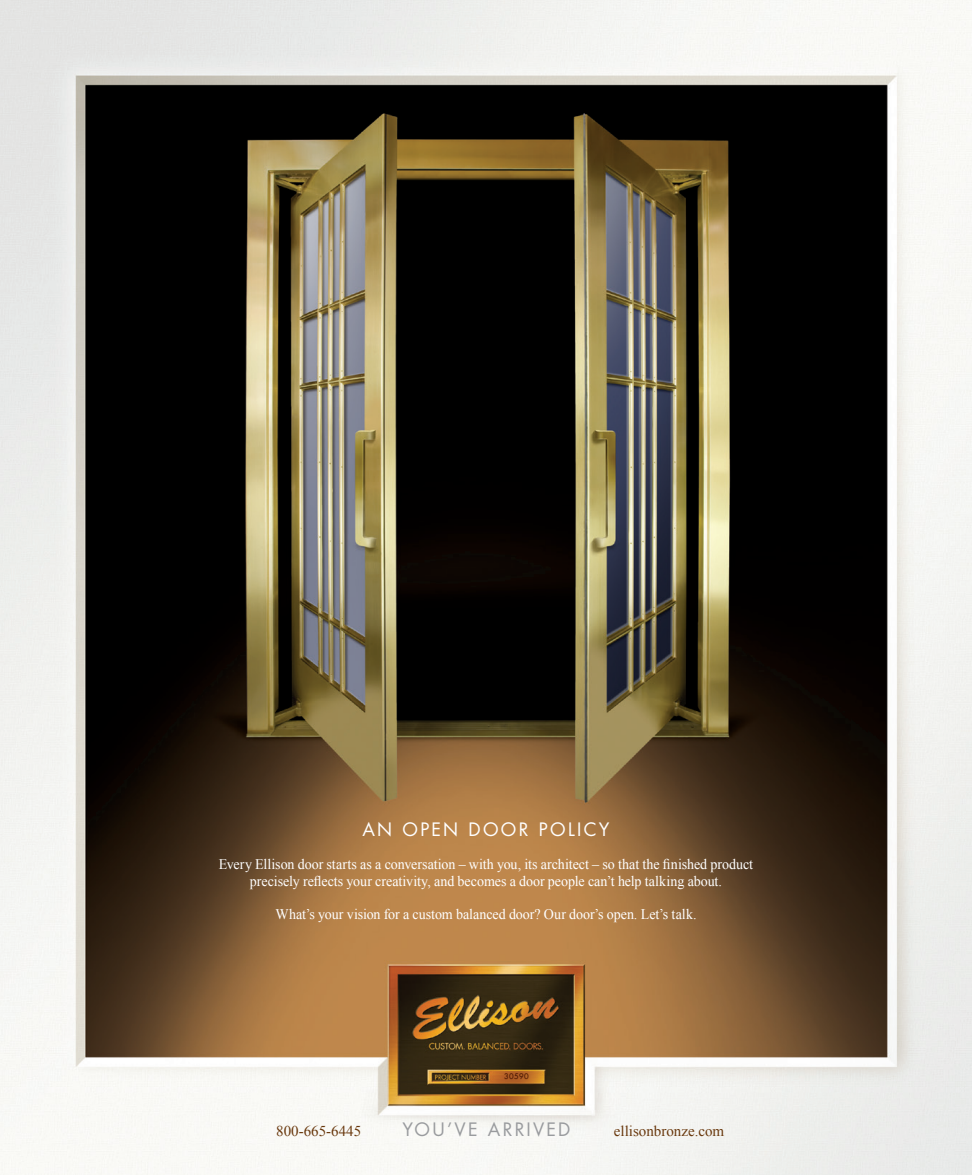
<style>
.page{position:relative;width:972px;height:1175px;background:#fff}
.page>*{position:absolute;margin:0;border:0;box-sizing:border-box;transform-origin:0 0}
.t1{font:18px "Futura";letter-spacing:.13em;color:#fff}
.t2{font:18px "Futura";letter-spacing:.12em;color:#999b9e}
.t3{font:15px "Times New Roman";color:#69380d}
.t4{font:14.7px/17.2px "Times New Roman";letter-spacing:-.005em;color:#fff;text-align:center;scale:.96 1}
.t5{font:7.5px "Futura";letter-spacing:.045em;color:#69380d}
</style>
<div class="page">
<img style="left:0;top:0;width:972px;height:1174px">
<div style="left:504px;top:1073px;width:25px;height:7px;background:#a85a23"></div>
<p class="t1" style="left:362px;top:817px;width:249px">AN OPEN DOOR POLICY</p>
<p class="t4" style="left:219px;top:855px;width:558px">Every Ellison door starts as a conversation – with you, its architect – so that the finished product precisely reflects your creativity, and becomes a door people can’t help talking about.</p>
<p class="t4" style="left:275px;top:905px;width:440px">What’s your vision for a custom balanced door? Our door’s open. Let’s talk.</p>
<p class="t5" style="left:504px;top:1071px;width:26px">30590</p>
<p class="t3" style="left:276px;top:1121px;width:86px">800-665-6445</p>
<p class="t2" style="left:403px;top:1117px;width:169px">YOU’VE ARRIVED</p>
<p class="t3" style="left:614px;top:1121px;width:112px">ellisonbronze.com</p>
</div>
